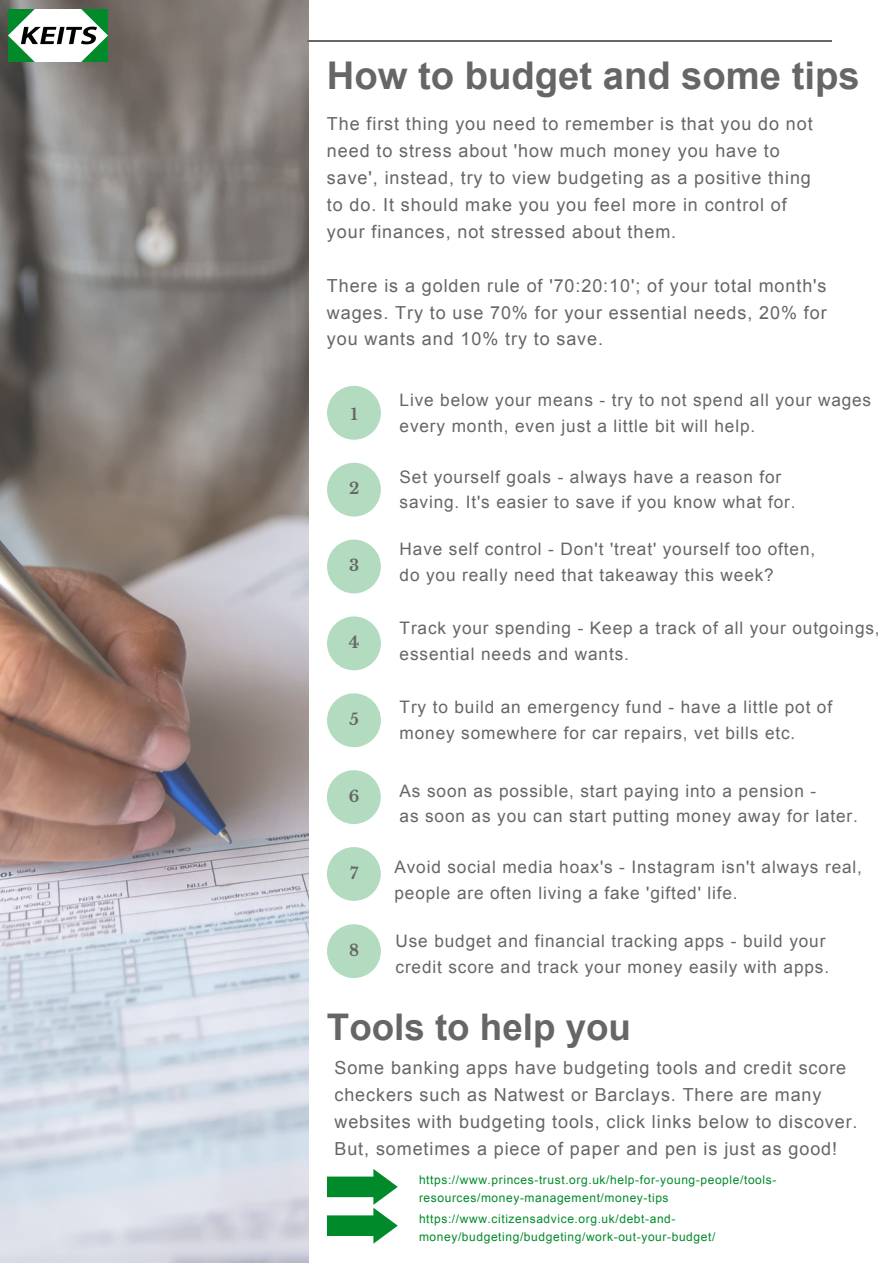
<style>
.page{position:relative;width:893px;height:1264px;background:#fff}
.page>*{position:absolute;margin:0;border:0;box-sizing:border-box;transform-origin:0 0}
.t1{font:700 38.25px "Arial";color:#666}
.t2{font:700 36.75px "Arial";color:#666}
.t3{font:18px/27px "Arial";letter-spacing:.05em;color:#666}
.t4{font:17.25px/25.8px "Arial";letter-spacing:.05em;color:#666}
.t5{font:700 15.75px "Libre Baskerville";color:#666}
.t6{font:12px/18px "Arial";letter-spacing:.05em;color:#018a2a}
</style>
<div class="page">
<hr style="left:307px;top:41px;width:524px;height:1px;background:#666">
<img style="left:0;top:0;width:308px;height:1262px">
<img style="left:8px;top:9px;width:99px;height:53px">
<div style="left:327px;top:924px;width:54px;height:54px;background:#b2dbbf;border-radius:50%"></div>
<div style="left:327px;top:386px;width:54px;height:53px;background:#b2dbbf;border-radius:50%"></div>
<div style="left:327px;top:463px;width:54px;height:53px;background:#b2dbbf;border-radius:50%"></div>
<div style="left:327px;top:539px;width:54px;height:54px;background:#b2dbbf;border-radius:50%"></div>
<div style="left:327px;top:616px;width:54px;height:54px;background:#b2dbbf;border-radius:50%"></div>
<div style="left:327px;top:693px;width:54px;height:54px;background:#b2dbbf;border-radius:50%"></div>
<div style="left:327px;top:770px;width:54px;height:54px;background:#b2dbbf;border-radius:50%"></div>
<div style="left:327px;top:847px;width:54px;height:53px;background:#b2dbbf;border-radius:50%"></div>
<svg style="left:327px;top:1169px;width:71px;height:74px"></svg>
<h1 class="t1" style="left:327px;top:55px;width:534px">How to budget and some tips</h1>
<p class="t3" style="left:327px;top:110px;width:487px">The first thing you need to remember is that you do not need to stress about 'how much money you have to save', instead, try to view budgeting as a positive thing to do. It should make you you feel more in control of your finances, not stressed about them.</p>
<p class="t3" style="left:327px;top:272px;width:501px;text-align:justify">There is a golden rule of '70:20:10'; of your total month's wages. Try to use 70% for your essential needs, 20% for you wants and 10% try to save.</p>
<p class="t5" style="left:351px;top:404px;width:8px">1</p>
<p class="t5" style="left:349px;top:479px;width:12px">2</p>
<p class="t5" style="left:349px;top:556px;width:12px">3</p>
<p class="t5" style="left:349px;top:633px;width:12px">4</p>
<p class="t4" style="left:399px;top:387px;width:473px">Live below your means - try to not spend all your wages every month, even just a little bit will help.</p>
<p class="t4" style="left:399px;top:464px;width:397px">Set yourself goals - always have a reason for saving. It's easier to save if you know what for.</p>
<p class="t4" style="left:399px;top:536px;width:417px">Have self control - Don't 'treat' yourself too often, do you really need that takeaway this week?</p>
<p class="t4" style="left:399px;top:615px;width:481px">Track your spending - Keep a track of all your outgoings, essential needs and wants.</p>
<p class="t5" style="left:349px;top:710px;width:11px">5</p>
<p class="t4" style="left:399px;top:694px;width:434px">Try to build an emergency fund - have a little pot of money somewhere for car repairs, vet bills etc.</p>
<p class="t5" style="left:349px;top:786px;width:12px">6</p>
<p class="t4" style="left:399px;top:777px;width:460px">As soon as possible, start paying into a pension -<br>as soon as you can start putting money away for later.</p>
<p class="t5" style="left:350px;top:863px;width:10px">7</p>
<p class="t4" style="left:394px;top:854px;width:469px">Avoid social media hoax's - Instagram isn't always real, people are often living a fake 'gifted' life.</p>
<p class="t5" style="left:349px;top:940px;width:12px">8</p>
<p class="t4" style="left:395px;top:928px;width:435px">Use budget and financial tracking apps - build your credit score and track your money easily with apps.</p>
<h2 class="t2" style="left:327px;top:1007px;width:305px">Tools to help you</h2>
<p class="t3" style="left:334px;top:1054px;width:524px">Some banking apps have budgeting tools and credit score checkers such as Natwest or Barclays. There are many websites with budgeting tools, click links below to discover.<br>But, sometimes a piece of paper and pen is just as good!</p>
<p class="t6" style="left:419px;top:1171px;width:359px">https://www.princes-trust.org.uk/help-for-young-people/tools&shy;resources/money-management/money-tips</p>
<p class="t6" style="left:419px;top:1209px;width:298px">https://www.citizensadvice.org.uk/debt-and&shy;money/budgeting/budgeting/work-out-your-budget/</p>
</div>
